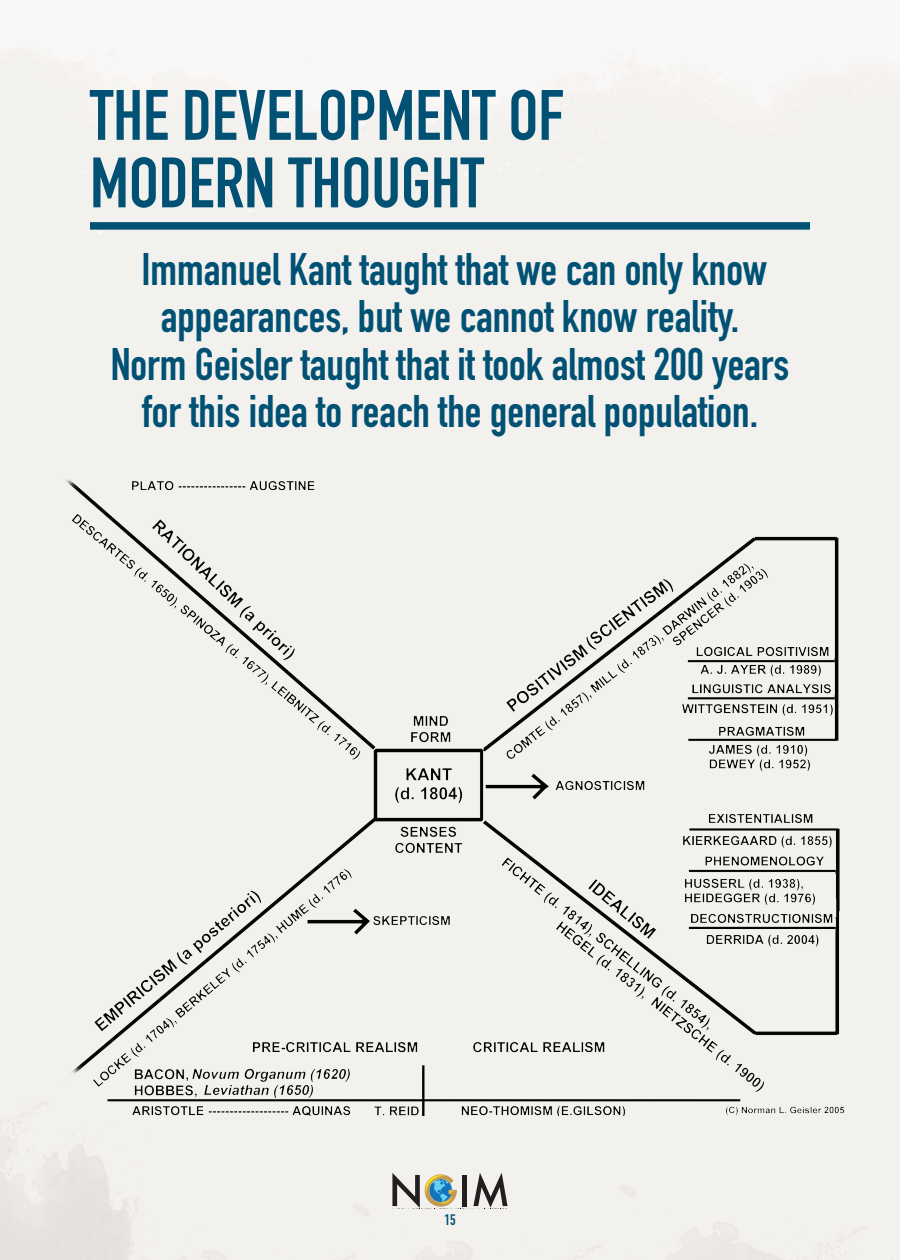
<style>
.page{position:relative;width:900px;height:1260px;background:#fff}
.page>*{position:absolute;margin:0;border:0;box-sizing:border-box;transform-origin:0 0}
.t1{font:700 70px/67.5px "DIN Condensed";color:#005173}
.t2{font:700 45px/47.5px "DIN Condensed";color:#005173;text-align:center}
.t3{font:700 15px "DIN Condensed";color:#005173}
</style>
<div class="page">
<img style="left:0;top:12px;width:900px;height:1248px">
<div style="left:462px;top:1175px;width:5px;height:31px;background:#231f20"></div>
<svg style="left:473px;top:1173px;width:35px;height:35px"></svg>
<svg style="left:392px;top:1173px;width:65px;height:35px;background:#a5aea8"></svg>
<div style="left:90px;top:222px;width:720px;height:8px;background:#005173"></div>
<img style="left:52px;top:479px;width:796px;height:637px">
<h1 class="t1" style="left:90px;top:91px;width:476px">THE DEVELOPMENT OF<br>MODERN THOUGHT</h1>
<p class="t2" style="left:111px;top:252px;width:680px">Immanuel Kant taught that we can only know appearances, but we cannot know reality.<br>Norm Geisler taught that it took almost 200 years for this idea to reach the general population.</p>
<p class="t3" style="left:444px;top:1215px;width:13px">15</p>
</div>
